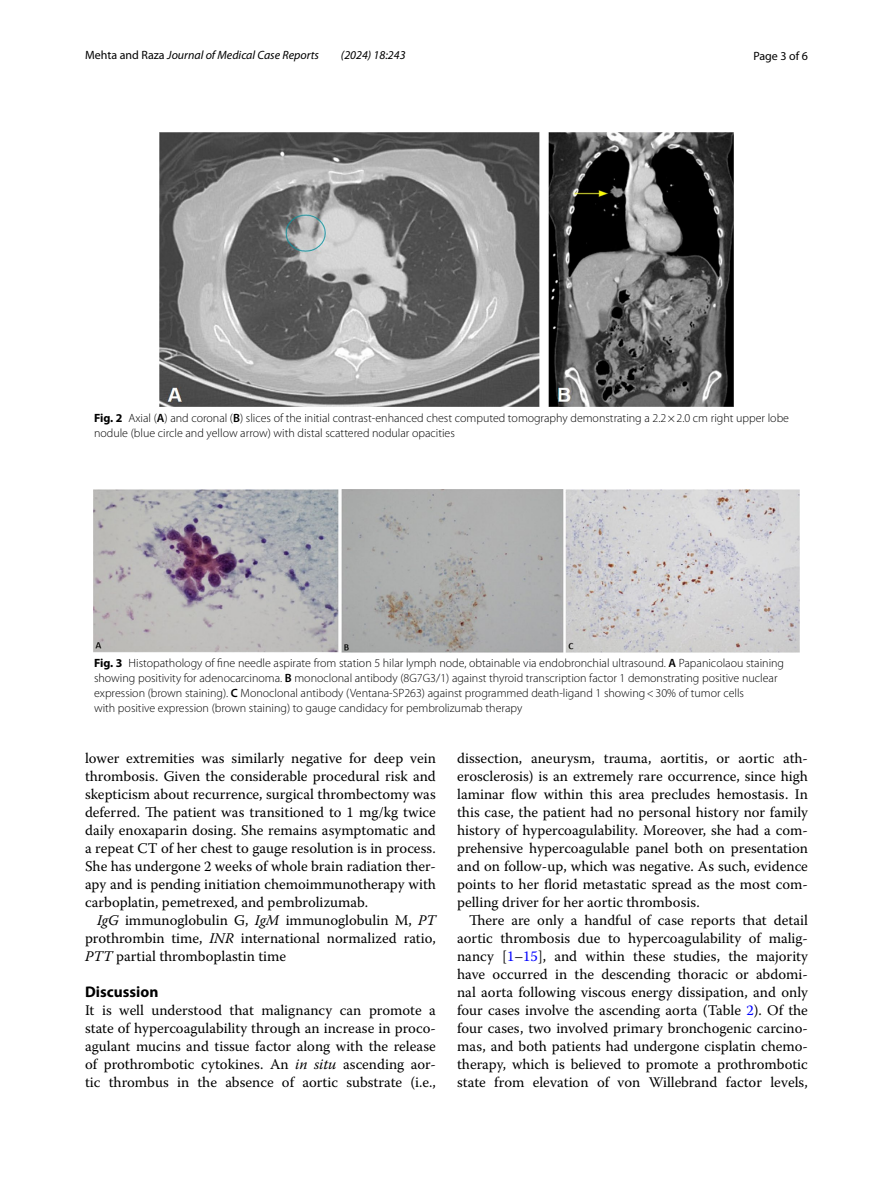
<style>
.page{position:relative;width:893px;height:1187px;background:#fff}
.page>*{position:absolute;margin:0;border:0;box-sizing:border-box;transform-origin:0 0}
.t1{font:700 15.45px "Myriad Pro";color:#000}
.t2{font:14.7px/18px "Warnock Pro";color:#000;text-align:justify}
.t3{font:300 12px/15px "Myriad Pro";color:#000}
.t4{font:italic 12px "Myriad Pro";color:#000}
.t5{font:12px "Myriad Pro";color:#000}
.s1{font-style:normal}
.s2{font-weight:700}
.s3{font-weight:600}
.s4{font-style:italic}
.s5{color:#00f}
</style>
<div class="page">
<img style="left:160px;top:133px;width:573px;height:273px">
<img style="left:93px;top:489px;width:706px;height:163px">
<p class="t4" style="left:85px;top:48px;width:236px"><span class="s1">Mehta and Raza</span> Journal of Medical Case Reports</p>
<p class="t4" style="left:341px;top:48px;width:66px">(2024) 18:243</p>
<p class="t5" style="left:753px;top:48px;width:56px">Page 3 of 6</p>
<p class="t3" style="left:94px;top:410px;width:697px"><span class="s2">Fig. 2</span> Axial (<span class="s3">A</span>) and coronal (<span class="s3">B</span>) slices of the initial contrast-enhanced chest computed tomography demonstrating a 2.2×2.0 cm right upper lobe nodule (blue circle and yellow arrow) with distal scattered nodular opacities</p>
<p class="t3" style="left:94px;top:656px;width:692px"><span class="s2">Fig. 3</span> Histopathology of fine needle aspirate from station 5 hilar lymph node, obtainable via endobronchial ultrasound. <span class="s3">A</span> Papanicolaou staining showing positivity for adenocarcinoma. <span class="s3">B</span> monoclonal antibody (8G7G3/1) against thyroid transcription factor 1 demonstrating positive nuclear expression (brown staining). <span class="s3">C</span> Monoclonal antibody (Ventana-SP263) against programmed death-ligand 1 showing&lt;30% of tumor cells<br>with positive expression (brown staining) to gauge candidacy for pembrolizumab therapy</p>
<p class="t2" style="left:85px;top:749px;width:352px">lower extremities was similarly negative for deep vein thrombosis. Given the considerable procedural risk and skepticism about recurrence, surgical thrombectomy was deferred. The patient was transitioned to 1 mg/kg twice daily enoxaparin dosing. She remains asymptomatic and a repeat CT of her chest to gauge resolution is in process.<br>She has undergone 2 weeks of whole brain radiation ther&shy;apy and is pending initiation chemoimmunotherapy with carboplatin, pemetrexed, and pembrolizumab.</p>
<p class="t2" style="left:85px;top:911px;width:352px;text-indent:12px"><span class="s4">IgG</span> immunoglobulin G, <span class="s4">IgM</span> immunoglobulin M, <span class="s4">PT </span>prothrombin time, <span class="s4">INR</span> international normalized ratio, <span class="s4">PTT</span> partial thromboplastin time</p>
<p class="t1" style="left:85px;top:981px;width:75px">Discussion</p>
<p class="t2" style="left:85px;top:1001px;width:352px">It is well understood that malignancy can promote a state of hypercoagulability through an increase in proco&shy;agulant mucins and tissue factor along with the release of prothrombotic cytokines. An <span class="s4">in situ</span> ascending aor&shy;tic thrombus in the absence of aortic substrate (i.e.,</p>
<p class="t2" style="left:457px;top:749px;width:352px">dissection, aneurysm, trauma, aortitis, or aortic ath&shy;erosclerosis) is an extremely rare occurrence, since high laminar flow within this area precludes hemostasis. In this case, the patient had no personal history nor family history of hypercoagulability. Moreover, she had a com&shy;prehensive hypercoagulable panel both on presentation and on follow-up, which was negative. As such, evidence points to her florid metastatic spread as the most com&shy;pelling driver for her aortic thrombosis.</p>
<p class="t2" style="left:457px;top:911px;width:352px;text-indent:12px">There are only a handful of case reports that detail aortic thrombosis due to hypercoagulability of malig&shy;nancy [<span class="s5">1</span>–<span class="s5">15</span>], and within these studies, the majority have occurred in the descending thoracic or abdomi&shy;nal aorta following viscous energy dissipation, and only four cases involve the ascending aorta (Table <span class="s5">2</span>). Of the four cases, two involved primary bronchogenic carcino&shy;mas, and both patients had undergone cisplatin chemo&shy;therapy, which is believed to promote a prothrombotic state from elevation of von Willebrand factor levels,</p>
</div>
